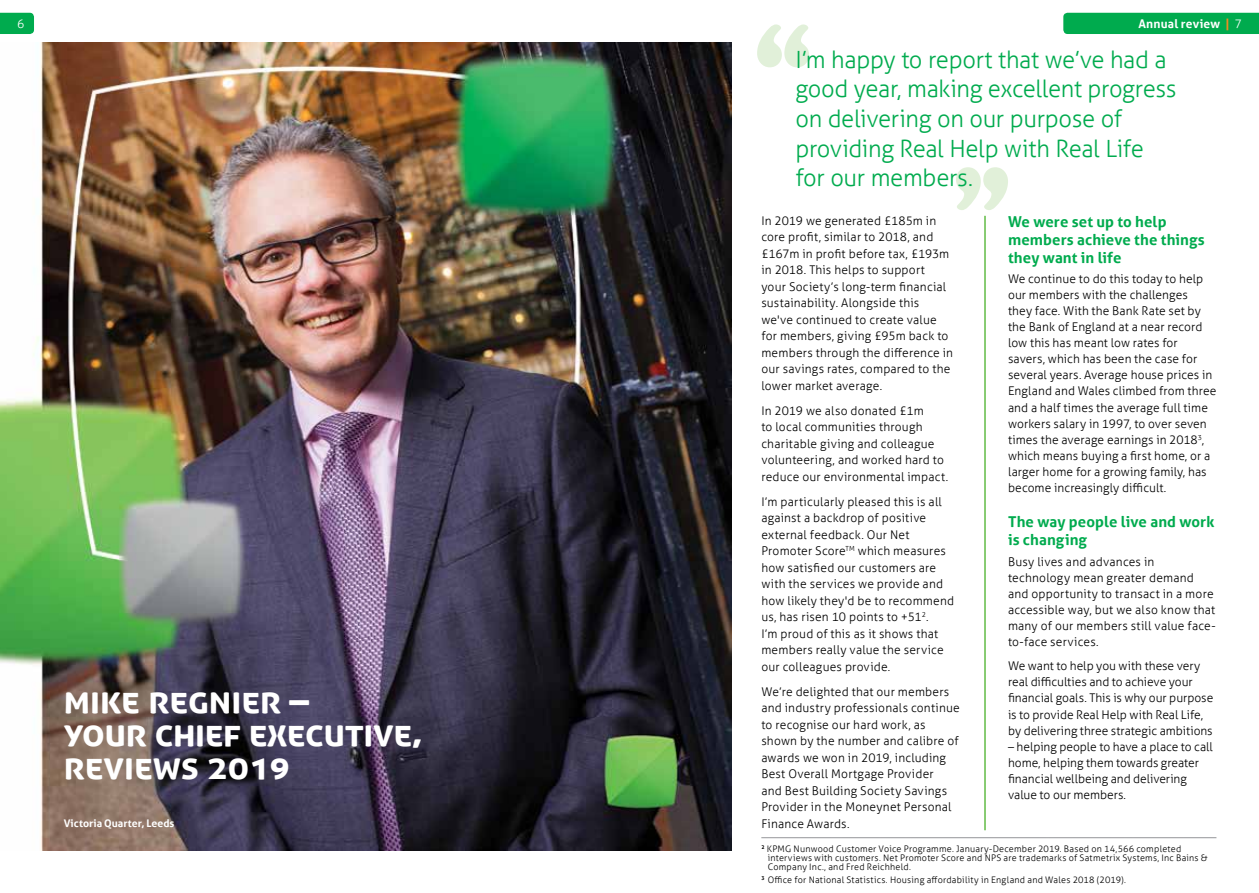
<style>
.page{position:relative;width:1259px;height:893px;background:#fff}
.page>*{position:absolute;margin:0;border:0;box-sizing:border-box;transform-origin:0 0}
.t1{font:39px/33px "YBSG Headline";color:#fff}
.t2{font:300 23.7px/29.7px "YBSG Aller";letter-spacing:-.015em;color:#00ab4e}
.t3{font:700 15px/18px "YBSG Aller";letter-spacing:.005em;color:#00ab4e}
.t4{font:300 12px/16.5px "YBSG Aller";letter-spacing:.015em;color:#000}
.t5{font:300 12px/16px "YBSG Aller";letter-spacing:-.005em;color:#000}
.t6{font:700 12px "YBSG Aller";letter-spacing:.015em;color:#fff}
.t7{font:300 12px "YBSG Aller";color:#fff}
.t8{font:700 10.5px "YBSG Aller";color:#fff}
.t9{font:300 9px/9px "YBSG Aller";letter-spacing:.025em;color:#000}
.s1{color:#f68b1f}
.s2{font-weight:300}
</style>
<div class="page">
<svg style="left:0;top:13px;width:34px;height:21px"></svg>
<img style="left:0;top:43px;width:731px;height:807px">
<div style="left:1063px;top:13px;width:196px;height:21px;background:#00ab4e"></div>
<svg style="left:757px;top:24px;width:52px;height:43px"></svg>
<svg style="left:956px;top:167px;width:52px;height:43px"></svg>
<hr style="left:984px;top:216px;width:1px;height:614px;background:#62bb46">
<p class="t7" style="left:17px;top:16px;width:9px">6</p>
<p class="t6" style="left:1138px;top:16px;width:105px">Annual review <span class="s1">|</span> <span class="s2">7</span></p>
<h1 class="t1" style="left:64px;top:686px;width:360px">Mike Regnier –<br>your Chief Executive, reviews 2019</h1>
<p class="t8" style="left:64px;top:817px;width:112px">Victoria Quarter, Leeds</p>
<h2 class="t2" style="left:795px;top:44px;width:383px">I’m happy to report that we’ve had a good year, making excellent progress on delivering on our purpose of providing Real Help with Real Life for our members.</h2>
<p class="t4" style="left:761px;top:212px;width:193px">In 2019 we generated £185m in core profit, similar to 2018, and £167m in profit before tax, £193m in 2018. This helps to support<br>your Society’s long-term financial sustainability. Alongside this we've continued to create value for members, giving £95m back to members through the difference in our savings rates, compared to the lower market average.</p>
<p class="t4" style="left:761px;top:402px;width:188px">In 2019 we also donated £1m<br>to local communities through charitable giving and colleague volunteering, and worked hard to reduce our environmental impact.</p>
<p class="t4" style="left:761px;top:493px;width:194px">I’m particularly pleased this is all against a backdrop of positive external feedback. Our Net<br>Promoter Score<sup>TM</sup> which measures how satisfied our customers are with the services we provide and how likely they'd be to recommend us, has risen 10 points to +51<sup>2</sup>.<br>I’m proud of this as it shows that members really value the service our colleagues provide.</p>
<p class="t4" style="left:761px;top:683px;width:200px">We’re delighted that our members and industry professionals continue to recognise our hard work, as shown by the number and calibre of awards we won in 2019, including<br>Best Overall Mortgage Provider<br>and Best Building Society Savings<br>Provider in the Moneynet Personal<br>Finance Awards.</p>
<p class="t3" style="left:1008px;top:212px;width:198px">We were set up to help members achieve the things they want in life</p>
<p class="t4" style="left:1008px;top:271px;width:210px;line-height:16px">We continue to do this today to help our members with the challenges<br>they face. With the Bank Rate set by the Bank of England at a near record low this has meant low rates for savers, which has been the case for several years. Average house prices in England and Wales climbed from three and a half times the average full time workers salary in 1997, to over seven times the average earnings in 2018<sup>3</sup>, which means buying a first home, or a larger home for a growing family, has become increasingly difficult.</p>
<p class="t3" style="left:1008px;top:513px;width:208px">The way people live and work is changing</p>
<p class="t4" style="left:1008px;top:553px;width:209px;line-height:16px">Busy lives and advances in technology mean greater demand and opportunity to transact in a more accessible way, but we also know that many of our members still value face&shy;to-face services.</p>
<p class="t5" style="left:1008px;top:658px;width:207px">We want to help you with these very real difficulties and to achieve your financial goals. This is why our purpose is to provide Real Help with Real Life, by delivering three strategic ambitions</p>
<p class="t5" style="left:1008px;top:738px;width:206px">– helping people to have a place to call home, helping them towards greater financial wellbeing and delivering value to our members.</p>
<p class="t9" style="left:767px;top:844px;width:441px;text-indent:-6px"><sup>2</sup> KPMG Nunwood Customer Voice Programme. January-December 2019. Based on 14,566 completed interviews with customers. Net Promoter Score and NPS are trademarks of Satmetrix Systems, Inc Bains &amp;<br>Company Inc., and Fred Reichheld.</p>
<p class="t9" style="left:761px;top:875px;width:366px"><sup>3</sup> Office for National Statistics. Housing affordability in England and Wales 2018 (2019).</p>
</div>
